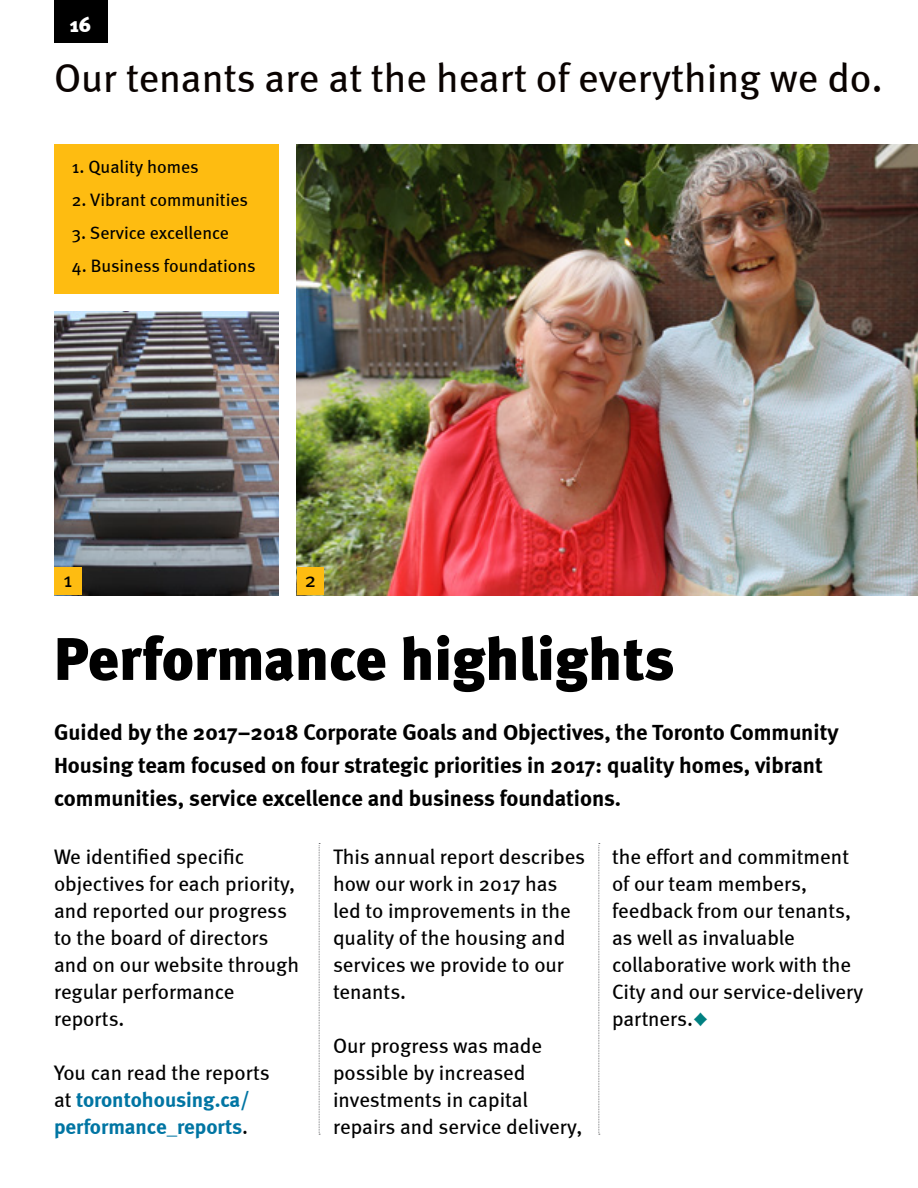
<style>
.page{position:relative;width:918px;height:1188px;background:#fff}
.page>*{position:absolute;margin:0;border:0;box-sizing:border-box;transform-origin:0 0}
.TCHC_Header_1_LG_Blk{font:900 60px "Meta";color:#000}
.headline_page_16_-_2{font:40.5px "Meta";color:#0a0301}
.intro_para_p16{font:700 22.5px/33px "Meta";color:#000}
.PK_-_body_text_black{font:21px/27px "Meta";color:#000}
.PK_-_body_text_black-2{font:700 21px/27px "Meta";color:#0075a3}
.TCHC_Body_Content_Bl{font:21px "Meta";color:#000}
.t1{font:900 21px "Meta";color:#fff}
.TCHC_Body_Content_Bl-2{font:18px "Meta";color:#000}
.s1{font-weight:400;color:#000}
.s2{font-family:"Arial";font-size:22.5px;color:#008081}
</style>
<div class="page">
<img style="left:297px;top:144px;width:621px;height:451px">
<img style="left:54px;top:311px;width:225px;height:284px">
<div style="left:54px;top:567px;width:28px;height:28px;background:#febc11"></div>
<div style="left:297px;top:567px;width:27px;height:28px;background:#febc11"></div>
<div style="left:54px;top:144px;width:225px;height:150px;background:#febc11"></div>
<div style="left:54px;top:0;width:53px;height:42px;background:#000"></div>
<svg style="left:599px;top:843px;width:1px;height:292px"></svg>
<svg style="left:319px;top:843px;width:1px;height:292px"></svg>
<p class="t1" style="left:70px;top:12px;width:23px">16</p>
<p class="headline_page_16_-_2" style="left:54px;top:54px;width:830px">Our tenants are at the heart of everything we do.</p>
<p class="TCHC_Body_Content_Bl-2" style="left:72px;top:157px;width:128px">1. Quality homes</p>
<p class="TCHC_Body_Content_Bl-2" style="left:72px;top:190px;width:178px">2. Vibrant communities</p>
<p class="TCHC_Body_Content_Bl-2" style="left:72px;top:223px;width:159px">3. Service excellence</p>
<p class="TCHC_Body_Content_Bl-2" style="left:72px;top:256px;width:185px">4. Business foundations</p>
<p class="TCHC_Body_Content_Bl" style="left:64px;top:567px;width:10px">1</p>
<p class="TCHC_Body_Content_Bl" style="left:305px;top:567px;width:13px">2</p>
<h1 class="TCHC_Header_1_LG_Blk" style="left:54px;top:623px;width:622px">Performance highlights</h1>
<p class="intro_para_p16" style="left:54px;top:715px;width:786px">Guided by the 2017–2018 Corporate Goals and Objectives, the Toronto Community<br>Housing team focused on four strategic priorities in 2017: quality homes, vibrant communities, service excellence and business foundations.</p>
<p class="PK_-_body_text_black" style="left:54px;top:843px;width:247px">We identified specific objectives for each priority, and reported our progress to the board of directors and on our website through regular performance reports.</p>
<p class="PK_-_body_text_black-2" style="left:54px;top:1059px;width:217px"><span class="s1">You can read the reports at</span> torontohousing.ca/ performance_reports<span class="s1">.</span></p>
<p class="PK_-_body_text_black" style="left:333px;top:843px;width:254px">This annual report describes how our work in 2017 has led to improvements in the quality of the housing and services we provide to our tenants.</p>
<p class="PK_-_body_text_black" style="left:333px;top:1032px;width:251px">Our progress was made possible by increased investments in capital repairs and service delivery,</p>
<p class="PK_-_body_text_black" style="left:612px;top:843px;width:253px">the effort and commitment of our team members, feedback from our tenants, as well as invaluable collaborative work with the<br>City and our service-delivery partners.<span class="s2">♦</span></p>
</div>
